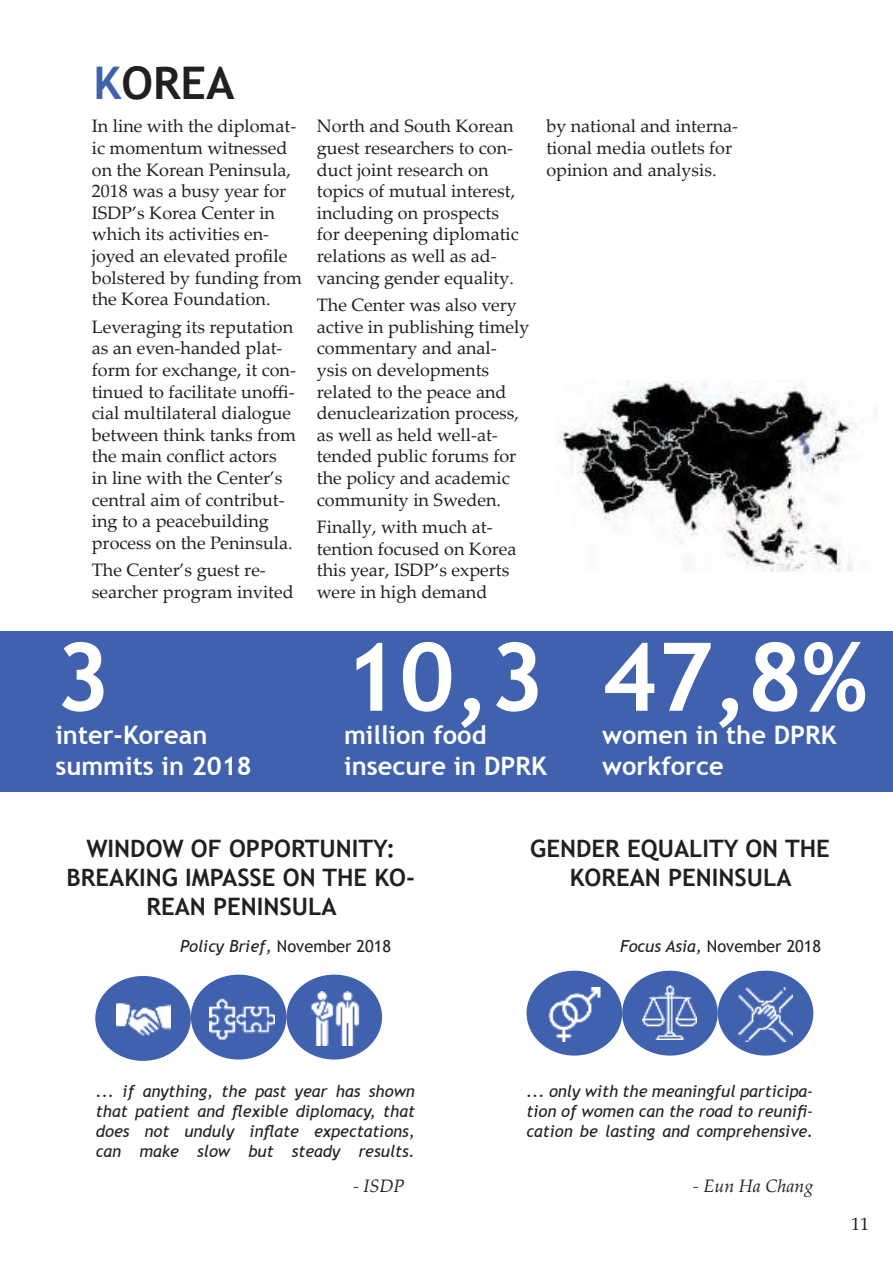
<style>
.page{position:relative;width:893px;height:1263px;background:#fff}
.page>*{position:absolute;margin:0;border:0;box-sizing:border-box;transform-origin:0 0}
.t1{font:700 94.5px "Trebuchet MS";color:#fff}
.t2{font:700 45px "Trebuchet MS";color:#221f1f}
.t3{font:700 25.5px/30.6px "Trebuchet MS";color:#fff}
.t4{font:700 24px/28.8px "Trebuchet MS";color:#221f1f;text-align:center}
.t5{font:18px/21.6px "Palatino Linotype";color:#221f1f}
.t6{font:italic 18px "Palatino Linotype";color:#221f1f}
.t7{font:italic 16.5px/19.8px "Trebuchet MS";color:#221f1f;text-align:justify}
.t8{font:16.5px "Trebuchet MS";color:#221f1f}
.s1{color:#4062ae}
.s2{font-style:normal}
.s3{font-style:italic}
</style>
<div class="page">
<div style="left:95px;top:976px;width:96px;height:85px;background:#4062ae;border-radius:50%"></div>
<div style="left:718px;top:971px;width:95px;height:84px;background:#4062ae;border-radius:50%"></div>
<div style="left:0;top:631px;width:893px;height:161px;background:#4062ae"></div>
<div style="left:286px;top:974px;width:96px;height:85px;background:#4062ae;border-radius:50%"></div>
<div style="left:191px;top:974px;width:95px;height:85px;background:#4062ae;border-radius:50%"></div>
<div style="left:527px;top:971px;width:95px;height:84px;background:#4062ae;border-radius:50%"></div>
<div style="left:622px;top:971px;width:96px;height:84px;background:#4062ae;border-radius:50%"></div>
<img style="left:116px;top:1003px;width:54px;height:33px">
<img style="left:210px;top:986px;width:65px;height:65px">
<img style="left:311px;top:991px;width:49px;height:54px">
<img style="left:548px;top:988px;width:53px;height:54px">
<img style="left:643px;top:985px;width:54px;height:54px">
<img style="left:738px;top:987px;width:54px;height:54px">
<img style="left:556px;top:381px;width:301px;height:191px">
<h2 class="t2" style="left:94px;top:65px;width:142px"><span class="s1">K</span>OREA</h2>
<p class="t5" style="left:92px;top:118px;width:212px">In line with the diplomat&shy;ic momentum witnessed on the Korean Peninsula,<br>2018 was a busy year for<br>ISDP’s Korea Center in which its activities en&shy;joyed an elevated profile bolstered by funding from the Korea Foundation.</p>
<p class="t5" style="left:92px;top:318px;width:206px">Leveraging its reputation as an even-handed plat&shy;form for exchange, it con&shy;tinued to facilitate unoffi&shy;cial multilateral dialogue between think tanks from the main conflict actors in line with the Center’s central aim of contribut&shy;ing to a peacebuilding process on the Peninsula.</p>
<p class="t5" style="left:92px;top:562px;width:203px">The Center’s guest re&shy;searcher program invited</p>
<p class="t5" style="left:317px;top:118px;width:203px">North and South Korean guest researchers to con&shy;duct joint research on topics of mutual interest, including on prospects for deepening diplomatic relations as well as ad&shy;vancing gender equality.</p>
<p class="t5" style="left:317px;top:296px;width:214px">The Center was also very active in publishing timely commentary and anal&shy;ysis on developments related to the peace and denuclearization process, as well as held well-at&shy;tended public forums for the policy and academic community in Sweden.</p>
<p class="t5" style="left:317px;top:518px;width:201px">Finally, with much at&shy;tention focused on Korea this year, ISDP’s experts were in high demand</p>
<p class="t5" style="left:546px;top:117px;width:193px">by national and interna&shy;tional media outlets for opinion and analysis.</p>
<h1 class="t1" style="left:55px;top:640px;width:57px">3</h1>
<h3 class="t3" style="left:55px;top:722px;width:198px">inter-Korean summits in 2018</h3>
<h1 class="t1" style="left:344px;top:640px;width:202px">10,3</h1>
<h3 class="t3" style="left:344px;top:722px;width:204px">million food insecure in DPRK</h3>
<h1 class="t1" style="left:602px;top:640px;width:267px">47,8%</h1>
<h3 class="t3" style="left:602px;top:722px;width:236px">women in the DPRK workforce</h3>
<h3 class="t4" style="left:67px;top:836px;width:350px">WINDOW OF OPPORTUNITY:<br>BREAKING IMPASSE ON THE KO-<br>REAN PENINSULA</h3>
<h3 class="t4" style="left:530px;top:836px;width:301px">GENDER EQUALITY ON THE<br>KOREAN PENINSULA</h3>
<p class="t7" style="left:180px;top:938px;width:212px">Policy Brief, <span class="s2">November 2018</span></p>
<p class="t8" style="left:620px;top:940px;width:203px"><span class="s3">Focus Asia,</span> November 2018</p>
<p class="t7" style="left:96px;top:1083px;width:320px">... if anything, the past year has shown that patient and flexible diplomacy, that does not unduly inflate expectations, can make slow but steady results.</p>
<p class="t7" style="left:527px;top:1083px;width:288px">... only with the meaningful participa&shy;tion of women can the road to reunifi&shy;cation be lasting and comprehensive.</p>
<p class="t6" style="left:353px;top:1179px;width:53px">- ISDP</p>
<p class="t6" style="left:693px;top:1173px;width:122px">- Eun Ha Chang</p>
<p class="t5" style="left:851px;top:1215px;width:19px">11</p>
</div>
